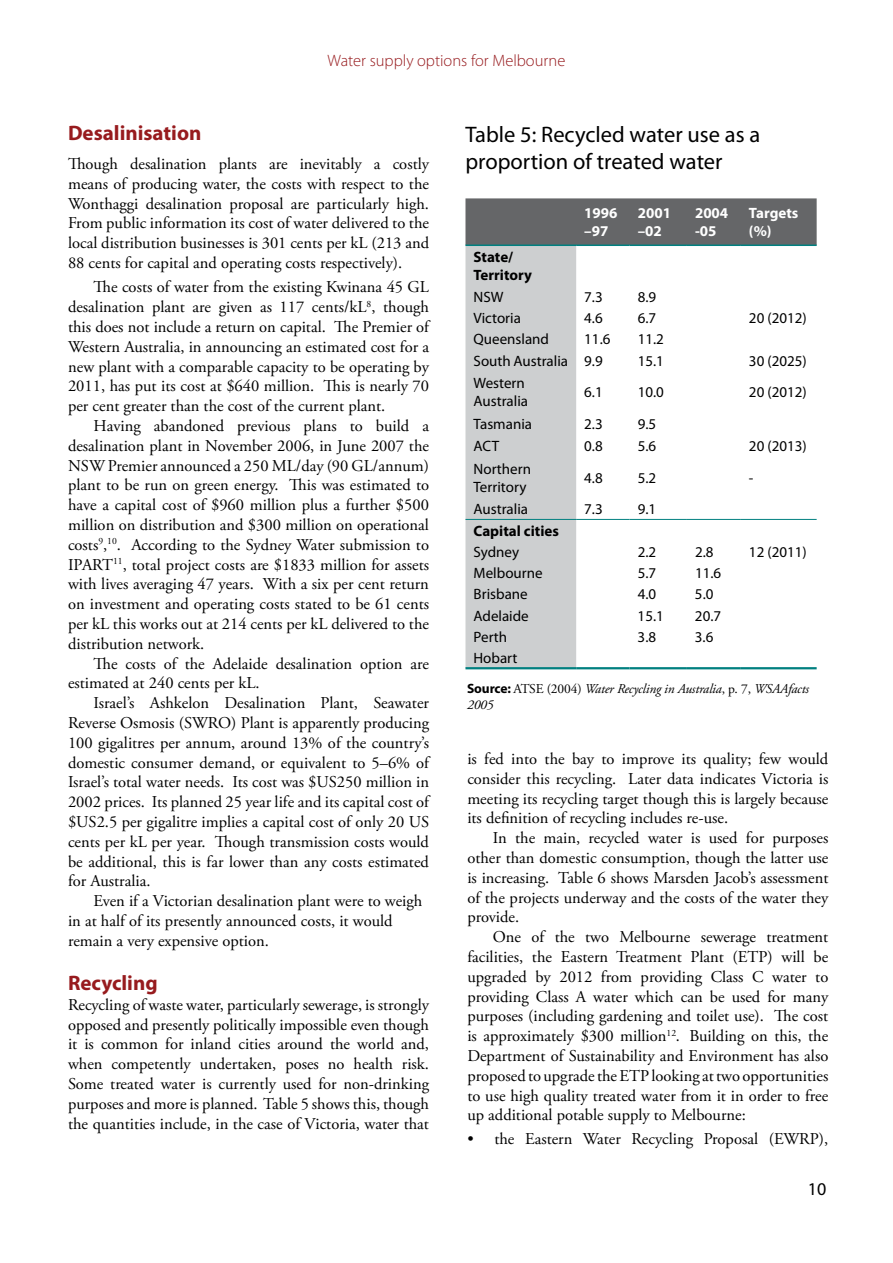
<style>
.page{position:relative;width:893px;height:1263px;background:#fff}
.page>*{position:absolute;margin:0;border:0;box-sizing:border-box;transform-origin:0 0}
.t1{font:22.5px/27px "Myriad Pro";color:#000}
.t2{font:700 21px "Myriad Pro";color:#971b1e}
.t3{font:18px "Myriad Pro";color:#000}
.t4{font:16.5px/19.8px "Adobe Garamond Pro";color:#000;text-align:justify}
.t5{font:300 16.5px "Myriad Pro";color:#971b1e}
.t6{font:15px/18px "Myriad Pro";color:#000}
.t7{font:700 15px/18px "Myriad Pro";color:#fff}
.t8{font:700 15px/18px "Myriad Pro";color:#000}
.t9{font:italic 13.5px/16.2px "Adobe Garamond Pro";letter-spacing:-.01em;color:#000}
.s1{font-family:"Myriad Pro";font-weight:700;font-style:normal}
.s2{font-style:normal}
.s3{font-family:"Myriad Pro";font-size:15px}
</style>
<div class="page">
<div style="left:465px;top:198px;width:352px;height:46px;background:#656668"></div>
<div style="left:465px;top:246px;width:111px;height:421px;background:#cdcfd0"></div>
<hr style="left:465px;top:244px;width:111px;height:2px;background:#008080">
<hr style="left:576px;top:244px;width:54px;height:2px;background:#008080">
<hr style="left:630px;top:244px;width:57px;height:2px;background:#008080">
<hr style="left:687px;top:244px;width:54px;height:2px;background:#008080">
<hr style="left:741px;top:244px;width:76px;height:2px;background:#008080">
<hr style="left:465px;top:519px;width:111px;height:1px;background:#008080">
<hr style="left:576px;top:519px;width:54px;height:1px;background:#008080">
<hr style="left:630px;top:519px;width:57px;height:1px;background:#008080">
<hr style="left:687px;top:519px;width:54px;height:1px;background:#008080">
<hr style="left:741px;top:519px;width:76px;height:1px;background:#008080">
<hr style="left:465px;top:667px;width:111px;height:2px;background:#008080">
<hr style="left:576px;top:667px;width:54px;height:2px;background:#008080">
<hr style="left:630px;top:667px;width:57px;height:2px;background:#008080">
<hr style="left:687px;top:667px;width:54px;height:2px;background:#008080">
<hr style="left:741px;top:667px;width:76px;height:2px;background:#008080">
<p class="t5" style="left:328px;top:51px;width:239px">Water supply options for Melbourne</p>
<p class="t2" style="left:68px;top:120px;width:135px">Desalinisation</p>
<p class="t4" style="left:68px;top:154px;width:363px">Though desalination plants are inevitably a costly means of producing water, the costs with respect to the Wonthaggi desalination proposal are particularly high.<br>From public information its cost of water delivered to the local distribution businesses is 301 cents per kL (213 and 88 cents for capital and operating costs respectively).</p>
<p class="t4" style="left:68px;top:278px;width:363px;text-indent:26px">The costs of water from the existing Kwinana 45 GL desalination plant are given as 117 cents/kL<sup>8</sup>, though this does not include a return on capital. The Premier of Western Australia, in announcing an estimated cost for a new plant with a comparable capacity to be operating by 2011, has put its cost at $640 million. This is nearly 70 per cent greater than the cost of the current plant.</p>
<p class="t4" style="left:68px;top:416px;width:363px;text-indent:26px">Having abandoned previous plans to build a desalination plant in November 2006, in June 2007 the NSW Premier announced a 250 ML/day (90 GL/annum) plant to be run on green energy. This was estimated to have a capital cost of $960 million plus a further $500 million on distribution and $300 million on operational costs<sup>9</sup>,<sup>10</sup>. According to the Sydney Water submission to IPART<sup>11</sup>, total project costs are $1833 million for assets with lives averaging 47 years. With a six per cent return on investment and operating costs stated to be 61 cents per kL this works out at 214 cents per kL delivered to the distribution network.</p>
<p class="t4" style="left:68px;top:654px;width:363px;text-indent:26px">The costs of the Adelaide desalination option are estimated at 240 cents per kL.</p>
<p class="t4" style="left:68px;top:694px;width:363px;text-indent:26px">Israel’s Ashkelon Desalination Plant, Seawater Reverse Osmosis (SWRO) Plant is apparently producing 100 gigalitres per annum, around 13% of the country’s domestic consumer demand, or equivalent to 5–6% of Israel’s total water needs. Its cost was $US250 million in 2002 prices. Its planned 25 year life and its capital cost of $US2.5 per gigalitre implies a capital cost of only 20 US cents per kL per year. Though transmission costs would be additional, this is far lower than any costs estimated for Australia.</p>
<p class="t4" style="left:68px;top:892px;width:356px;text-align:left;text-indent:26px">Even if a Victorian desalination plant were to weigh in at half of its presently announced costs, it would remain a very expensive option.</p>
<p class="t2" style="left:68px;top:969px;width:91px">Recycling</p>
<p class="t4" style="left:68px;top:995px;width:363px">Recycling of waste water, particularly sewerage, is strongly opposed and presently politically impossible even though it is common for inland cities around the world and, when competently undertaken, poses no health risk.<br>Some treated water is currently used for non-drinking purposes and more is planned. Table 5 shows this, though the quantities include, in the case of Victoria, water that</p>
<h1 class="t1" style="left:465px;top:121px;width:296px">Table 5: Recycled water use as a proportion of treated water</h1>
<p class="t7" style="left:584px;top:204px;width:35px">1996 –97</p>
<p class="t7" style="left:638px;top:204px;width:35px">2001 –02</p>
<p class="t7" style="left:695px;top:204px;width:35px">2004 -05</p>
<p class="t7" style="left:749px;top:204px;width:51px">Targets (%)</p>
<p class="t8" style="left:474px;top:248px;width:60px">State/<br>Territory</p>
<p class="t6" style="left:474px;top:287px;width:31px">NSW</p>
<p class="t6" style="left:584px;top:287px;width:20px">7.3</p>
<p class="t6" style="left:638px;top:287px;width:20px">8.9</p>
<p class="t6" style="left:474px;top:309px;width:49px">Victoria</p>
<p class="t6" style="left:584px;top:309px;width:20px">4.6</p>
<p class="t6" style="left:638px;top:309px;width:20px">6.7</p>
<p class="t6" style="left:749px;top:309px;width:59px">20 (2012)</p>
<p class="t6" style="left:474px;top:330px;width:77px">Queensland</p>
<p class="t6" style="left:584px;top:330px;width:28px">11.6</p>
<p class="t6" style="left:638px;top:330px;width:28px">11.2</p>
<p class="t6" style="left:474px;top:351px;width:131px">South Australia 9.9</p>
<p class="t6" style="left:638px;top:351px;width:28px">15.1</p>
<p class="t6" style="left:749px;top:351px;width:59px">30 (2025)</p>
<p class="t6" style="left:474px;top:374px;width:56px">Western<br>Australia</p>
<p class="t6" style="left:584px;top:383px;width:20px">6.1</p>
<p class="t6" style="left:638px;top:383px;width:28px">10.0</p>
<p class="t6" style="left:749px;top:383px;width:59px">20 (2012)</p>
<p class="t6" style="left:474px;top:415px;width:60px">Tasmania</p>
<p class="t6" style="left:584px;top:415px;width:20px">2.3</p>
<p class="t6" style="left:638px;top:415px;width:20px">9.5</p>
<p class="t6" style="left:474px;top:436px;width:27px">ACT</p>
<p class="t6" style="left:584px;top:436px;width:20px">0.8</p>
<p class="t6" style="left:638px;top:436px;width:20px">5.6</p>
<p class="t6" style="left:749px;top:436px;width:59px">20 (2013)</p>
<p class="t6" style="left:474px;top:459px;width:59px">Northern<br>Territory</p>
<p class="t6" style="left:584px;top:468px;width:20px">4.8</p>
<p class="t6" style="left:638px;top:468px;width:20px">5.2</p>
<p class="t6" style="left:749px;top:468px;width:6px">-</p>
<p class="t6" style="left:474px;top:500px;width:56px">Australia</p>
<p class="t6" style="left:584px;top:500px;width:20px">7.3</p>
<p class="t6" style="left:638px;top:500px;width:20px">9.1</p>
<p class="t8" style="left:474px;top:521px;width:87px">Capital cities</p>
<p class="t6" style="left:474px;top:543px;width:47px">Sydney</p>
<p class="t6" style="left:638px;top:543px;width:20px">2.2</p>
<p class="t6" style="left:695px;top:543px;width:20px">2.8</p>
<p class="t6" style="left:749px;top:543px;width:59px">12 (2011)</p>
<p class="t6" style="left:474px;top:564px;width:71px">Melbourne</p>
<p class="t6" style="left:638px;top:564px;width:20px">5.7</p>
<p class="t6" style="left:695px;top:564px;width:28px">11.6</p>
<p class="t6" style="left:474px;top:585px;width:56px">Brisbane</p>
<p class="t6" style="left:638px;top:585px;width:20px">4.0</p>
<p class="t6" style="left:695px;top:585px;width:20px">5.0</p>
<p class="t6" style="left:474px;top:606px;width:57px">Adelaide</p>
<p class="t6" style="left:638px;top:606px;width:28px">15.1</p>
<p class="t6" style="left:695px;top:606px;width:28px">20.7</p>
<p class="t6" style="left:474px;top:628px;width:35px">Perth</p>
<p class="t6" style="left:638px;top:628px;width:20px">3.8</p>
<p class="t6" style="left:695px;top:628px;width:20px">3.6</p>
<p class="t6" style="left:474px;top:648px;width:46px">Hobart</p>
<p class="t9" style="left:467px;top:681px;width:343px"><span class="s1">Source:</span> <span class="s2">ATSE (2004)</span> Water Recycling in Australia<span class="s2">, p. 7,</span> WSAAfacts<br>2005</p>
<p class="t4" style="left:467px;top:749px;width:363px">is fed into the bay to improve its quality; few would consider this recycling. Later data indicates Victoria is meeting its recycling target though this is largely because its definition of recycling includes re-use.</p>
<p class="t4" style="left:467px;top:828px;width:363px;text-indent:26px">In the main, recycled water is used for purposes other than domestic consumption, though the latter use is increasing. Table 6 shows Marsden Jacob’s assessment of the projects underway and the costs of the water they provide.</p>
<p class="t4" style="left:467px;top:927px;width:363px;text-indent:26px">One of the two Melbourne sewerage treatment facilities, the Eastern Treatment Plant (ETP) will be upgraded by 2012 from providing Class C water to providing Class A water which can be used for many purposes (including gardening and toilet use). The cost is approximately $300 million<sup>12</sup><span class="s3">.</span> Building on this, the Department of Sustainability and Environment has also proposed to upgrade the ETP looking at two opportunities to use high quality treated water from it in order to free up additional potable supply to Melbourne:</p>
<p class="t4" style="left:467px;top:1130px;width:363px">• the Eastern Water Recycling Proposal (EWRP),</p>
<p class="t3" style="left:808px;top:1178px;width:20px">10</p>
</div>
